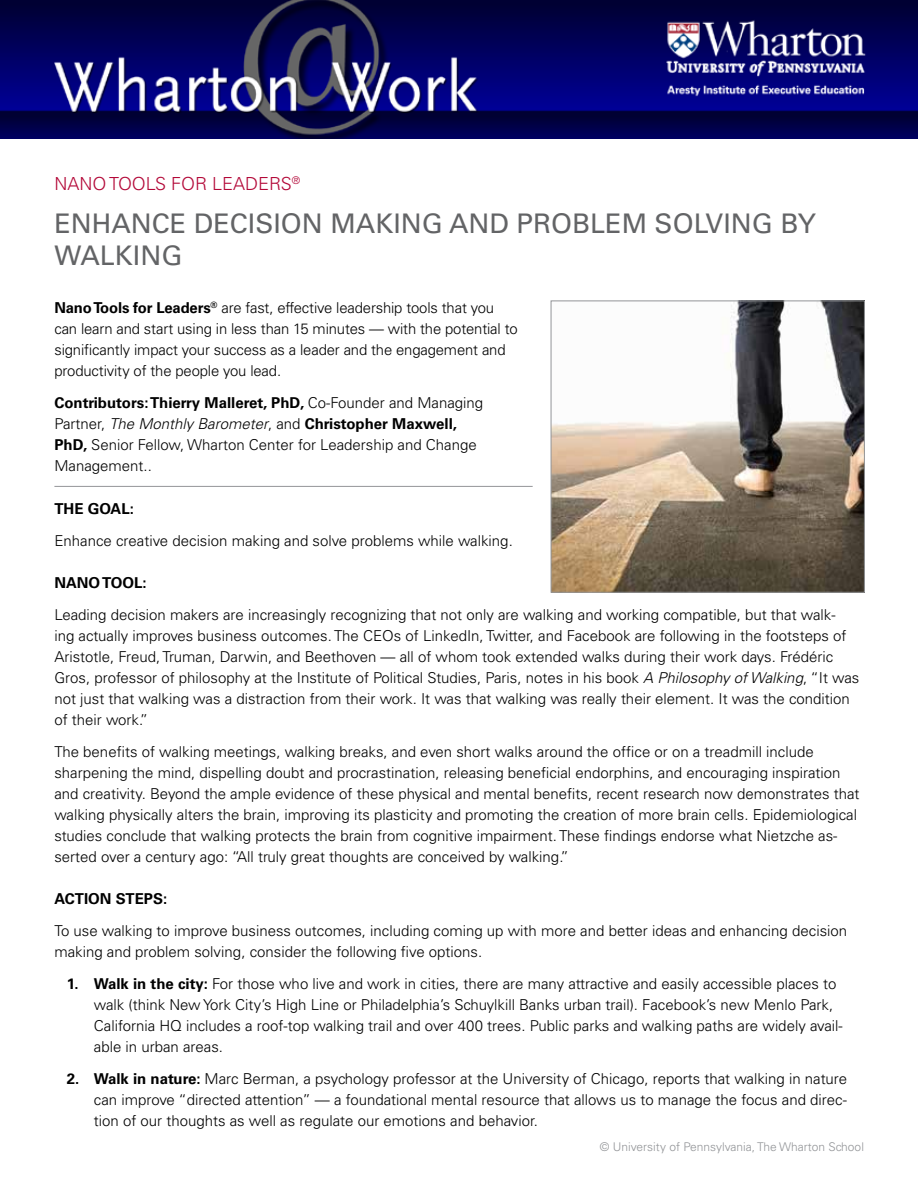
<style>
.page{position:relative;width:918px;height:1188px;background:#fff}
.page>*{position:absolute;margin:0;border:0;box-sizing:border-box;transform-origin:0 0}
.t1{font:27px/32.4px "Univers";color:#636466}
.t2{font:300 18px "Univers";color:#b30838}
.t3{font:300 15px/21px "Univers";color:#000}
.t4{font:700 15px "Univers";color:#000}
.t5{font:300 12px "Univers";color:#939598}
.s1{font-weight:700}
.s2{font-style:italic}
</style>
<div class="page">
<img style="left:0;top:0;width:918px;height:138px">
<hr style="left:54px;top:486px;width:479px;height:1px;background:#939598">
<img style="left:553px;top:303px;width:310px;height:288px">
<div style="left:551px;top:301px;width:314px;height:292px;border:1px solid #939598"></div>
<p class="t2" style="left:54px;top:173px;width:247px">NANO TOOLS FOR LEADERS<sup>®</sup></p>
<h1 class="t1" style="left:54px;top:207px;width:763px">ENHANCE DECISION MAKING AND PROBLEM SOLVING BY<br>WALKING</h1>
<p class="t3" style="left:54px;top:298px;width:465px"><span class="s1">Nano Tools for Leaders</span><sup>®</sup> are fast, effective leadership tools that you can learn and start using in less than 15 minutes — with the potential to significantly impact your success as a leader and the engagement and productivity of the people you lead.</p>
<p class="t3" style="left:54px;top:392px;width:430px"><span class="s1">Contributors: Thierry Malleret, PhD,</span> Co-Founder and Managing Partner, <span class="s2">The Monthly Barometer</span>, and <span class="s1">Christopher Maxwell, PhD,</span> Senior Fellow, Wharton Center for Leadership and Change Management..</p>
<p class="t4" style="left:54px;top:500px;width:81px">THE GOAL:</p>
<p class="t3" style="left:54px;top:530px;width:460px">Enhance creative decision making and solve problems while walking.</p>
<p class="t4" style="left:54px;top:574px;width:94px">NANO TOOL:</p>
<p class="t3" style="left:54px;top:604px;width:807px">Leading decision makers are increasingly recognizing that not only are walking and working compatible, but that walk-<br>ing actually improves business outcomes. The CEOs of LinkedIn, Twitter, and Facebook are following in the footsteps of Aristotle, Freud, Truman, Darwin, and Beethoven — all of whom took extended walks during their work days. Frédéric Gros, professor of philosophy at the Institute of Political Studies, Paris, notes in his book <span class="s2">A Philosophy of Walking</span>, “It was not just that walking was a distraction from their work. It was that walking was really their element. It was the condition of their work.”</p>
<p class="t3" style="left:54px;top:741px;width:807px">The benefits of walking meetings, walking breaks, and even short walks around the office or on a treadmill include sharpening the mind, dispelling doubt and procrastination, releasing beneficial endorphins, and encouraging inspiration and creativity. Beyond the ample evidence of these physical and mental benefits, recent research now demonstrates that walking physically alters the brain, improving its plasticity and promoting the creation of more brain cells. Epidemiological studies conclude that walking protects the brain from cognitive impairment. These findings endorse what Nietzche as&shy;serted over a century ago: “All truly great thoughts are conceived by walking.”</p>
<p class="t4" style="left:54px;top:890px;width:114px">ACTION STEPS:</p>
<p class="t3" style="left:54px;top:920px;width:794px">To use walking to improve business outcomes, including coming up with more and better ideas and enhancing decision making and problem solving, consider the following five options.</p>
<p class="t3" style="left:94px;top:973px;width:750px;text-indent:-27px"><span class="s1">1. Walk in the city:</span> For those who live and work in cities, there are many attractive and easily accessible places to walk (think New York City’s High Line or Philadelphia’s Schuylkill Banks urban trail). Facebook’s new Menlo Park, California HQ includes a roof-top walking trail and over 400 trees. Public parks and walking paths are widely avail&shy;able in urban areas.</p>
<p class="t3" style="left:94px;top:1068px;width:755px;text-align:justify;text-indent:-27px"><span class="s1">2. Walk in nature:</span> Marc Berman, a psychology professor at the University of Chicago, reports that walking in nature can improve “directed attention” — a foundational mental resource that allows us to manage the focus and direc&shy;tion of our thoughts as well as regulate our emotions and behavior.</p>
<p class="t5" style="left:600px;top:1140px;width:266px">© University of Pennsylvania, The Wharton School</p>
</div>
